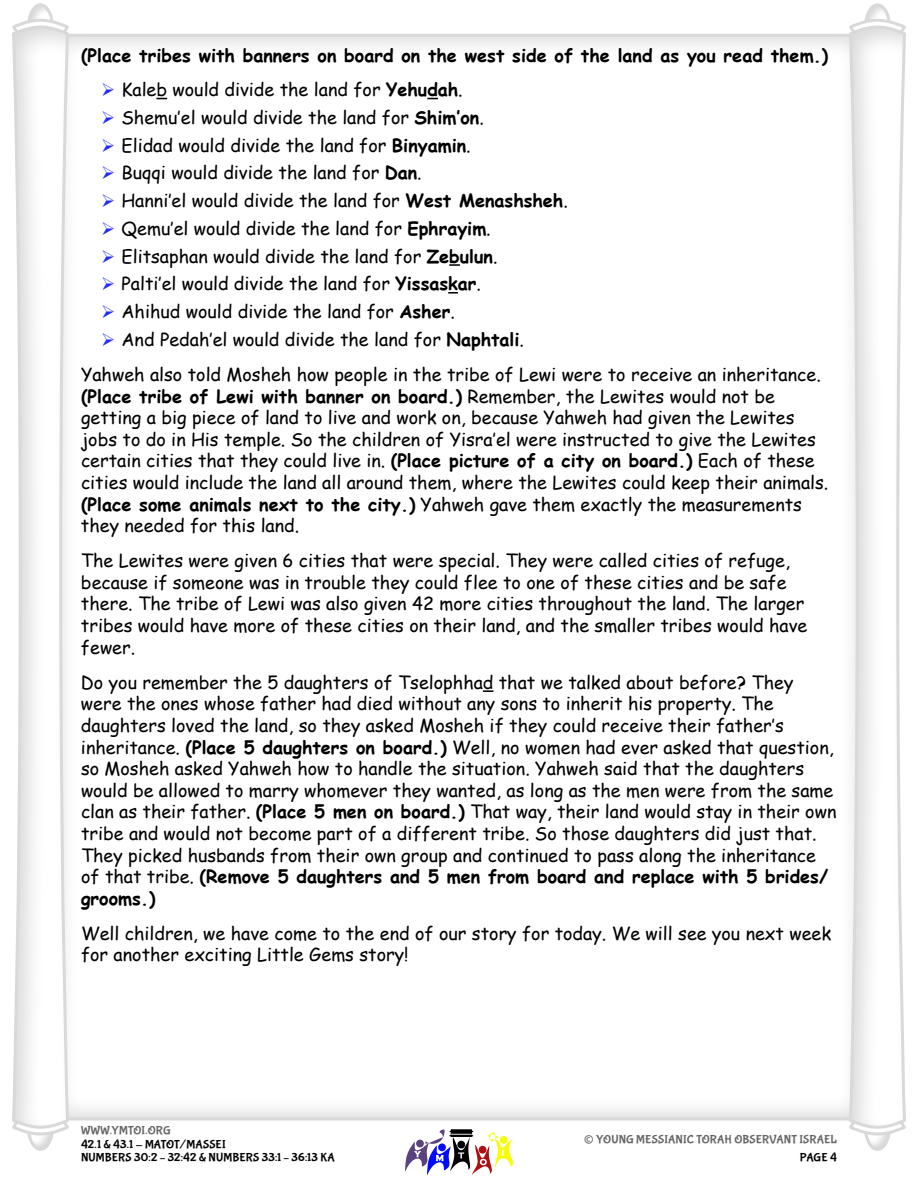
<style>
.page{position:relative;width:918px;height:1188px;background:#fff}
.page>*{position:absolute;margin:0;border:0;box-sizing:border-box;transform-origin:0 0}
.t1{font:27px "Bubblegum Sans";color:#666}
.t2{font:18px/21.6px "Comic Sans MS";color:#000}
.t3{font:700 18px/34.5px "Comic Sans MS";color:#000}
.t4{font:12px/13.5px "Bubblegum Sans";letter-spacing:.015em;color:#000}
.t5{font:12px "Bubblegum Sans";letter-spacing:.01em;color:#666}
.s1{font-weight:400}
.s2{font-weight:700}
</style>
<div class="page">
<svg style="left:405px;top:1129px;width:108px;height:46px"></svg>
<svg style="left:28px;top:1137px;width:25px;height:10px"></svg>
<div style="left:27px;top:1104px;width:27px;height:47px;border:3px solid #d9d9d9;border-radius:50%"></div>
<svg style="left:17px;top:1114px;width:55px;height:23px"></svg>
<svg style="left:28px;top:7px;width:25px;height:10px"></svg>
<div style="left:27px;top:3px;width:27px;height:48px;border:3px solid #d9d9d9;border-radius:50%"></div>
<svg style="left:18px;top:17px;width:45px;height:7px"></svg>
<svg style="left:12px;top:24px;width:58px;height:1106px"></svg>
<svg style="left:865px;top:1137px;width:25px;height:10px"></svg>
<div style="left:864px;top:1104px;width:27px;height:47px;border:3px solid #d9d9d9;border-radius:50%"></div>
<svg style="left:854px;top:1130px;width:47px;height:7px"></svg>
<svg style="left:865px;top:7px;width:25px;height:10px"></svg>
<div style="left:864px;top:3px;width:27px;height:48px;border:3px solid #d9d9d9;border-radius:50%"></div>
<svg style="left:846px;top:17px;width:54px;height:23px"></svg>
<svg style="left:848px;top:24px;width:58px;height:1106px"></svg>
<svg style="left:449px;top:264px;width:11px;height:2px"></svg>
<svg style="left:448px;top:292px;width:10px;height:2px"></svg>
<svg style="left:483px;top:690px;width:10px;height:2px"></svg>
<p class="t3" style="left:122px;top:40px;width:708px;text-indent:-40px">(Place tribes with banners on board on the west side of the land as you read them )<br><span class="s1">Kaleb would divide the land for</span> Yehudah<span class="s1">.</span></p>
<p class="t2" style="left:122px;top:103px;width:448px;line-height:27.8px">Shemu’el would divide the land for <span class="s2">Shim’on</span>.<br>Elidad would divide the land for <span class="s2">Binyamin</span>.<br>Buqqi would divide the land for <span class="s2">Dan</span>.<br>Hanni’el would divide the land for <span class="s2">West Menashsheh</span>.<br>Qemu’el would divide the land for <span class="s2">Ephrayim</span>.<br>Elitsaphan would divide the land for <span class="s2">Zebulun</span>.<br>Palti’el would divide the land for <span class="s2">Yissaskar</span>.<br>Ahihud would divide the land for <span class="s2">Asher</span>.<br>And Pedah’el would divide the land for <span class="s2">Naphtali</span>.</p>
<p class="t2" style="left:81px;top:366px;width:749px">Yahweh also told Mosheh how people in the tribe of Lewi were to receive an inheritance. <span class="s2">(Place tribe of Lewi with banner on board )</span> Remember, the Lewites would not be getting a big piece of land to live and work on, because Yahweh had given the Lewites jobs to do in His temple. So the children of Yisra’el were instructed to give the Lewites certain cities that they could live in. <span class="s2">(Place picture of a city on board )</span> Each of these cities would include the land all around them, where the Lewites could keep their animals. <span class="s2">(Place some animals next to the city )</span> Yahweh gave them exactly the measurements they needed for this land.</p>
<p class="t2" style="left:81px;top:552px;width:728px">The Lewites were given 6 cities that were special. They were called cities of refuge, because if someone was in trouble they could flee to one of these cities and be safe there. The tribe of Lewi was also given 42 more cities throughout the land. The larger tribes would have more of these cities on their land, and the smaller tribes would have fewer.</p>
<p class="t2" style="left:81px;top:673px;width:757px">Do you remember the 5 daughters of Tselophhad that we talked about before? They were the ones whose father had died without any sons to inherit his property. The daughters loved the land, so they asked Mosheh if they could receive their father’s inheritance. <span class="s2">(Place 5 daughters on board )</span> Well, no women had ever asked that question, so Mosheh asked Yahweh how to handle the situation. Yahweh said that the daughters would be allowed to marry whomever they wanted, as long as the men were from the same clan as their father. <span class="s2">(Place 5 men on board )</span> That way, their land would stay in their own tribe and would not become part of a different tribe. So those daughters did just that.<br>They picked husbands from their own group and continued to pass along the inheritance of that tribe. <span class="s2">(Remove 5 daughters and 5 men from board and replace with 5 brides/ grooms )</span></p>
<p class="t2" style="left:81px;top:924px;width:752px">Well children, we have come to the end of our story for today. We will see you next week for another exciting Little Gems story!</p>
<p class="t5" style="left:81px;top:1125px;width:91px">WWW.YMTOI.ORG</p>
<p class="t4" style="left:81px;top:1138px;width:255px">42.1 &amp; 43.1 - MATOT/MASSEI<br>NUMBERS 30:2 – 32:42 &amp; NUMBERS 33:1 – 36:13 KA</p>
<h1 class="t1" style="left:584px;top:1128px;width:12px">©</h1>
<p class="t5" style="left:596px;top:1134px;width:242px">YOUNG MESSIANIC TORAH OBSERVANT ISRAEL</p>
<p class="t4" style="left:800px;top:1152px;width:39px">PAGE 4</p>
</div>
